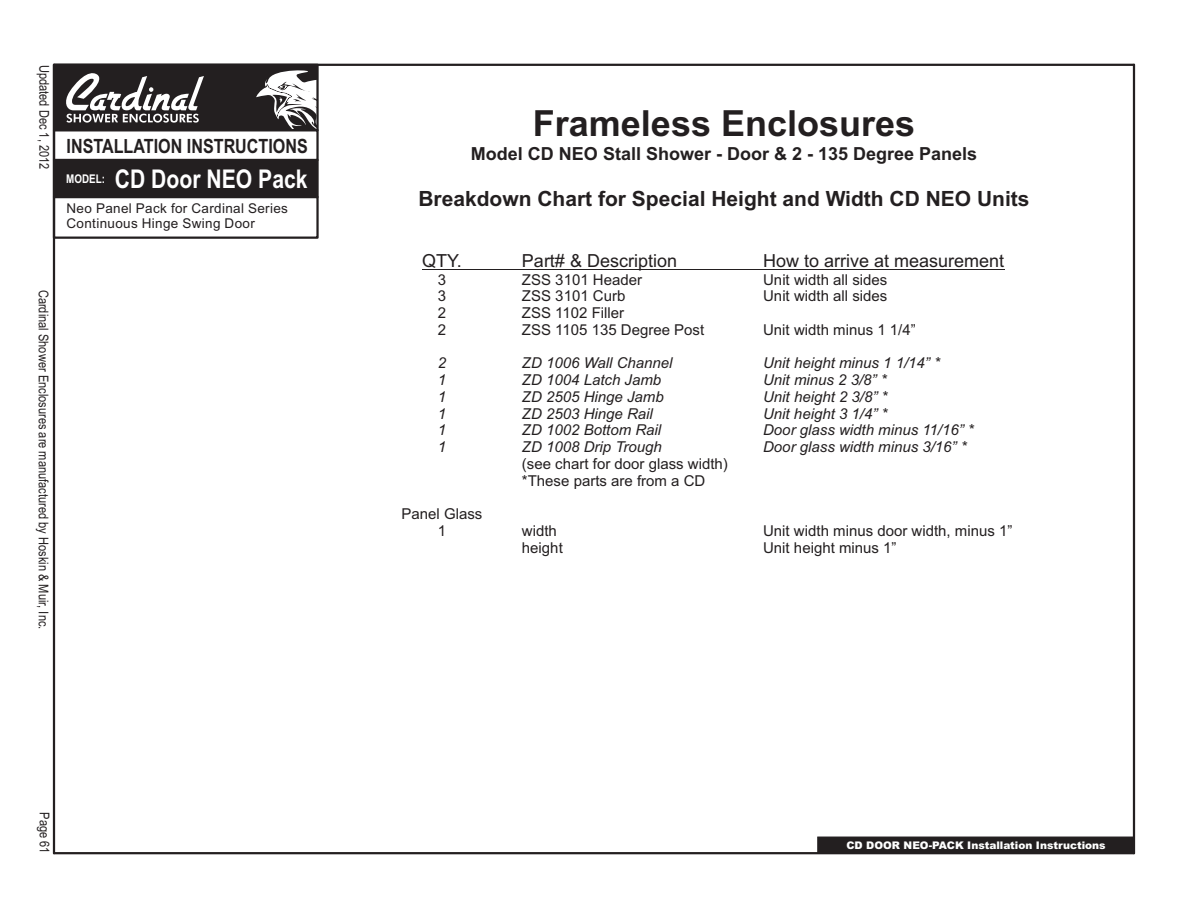
<style>
.page{position:relative;width:1188px;height:918px;background:#fff}
.page>*{position:absolute;margin:0;border:0;box-sizing:border-box;transform-origin:0 0}
.t1{font:700 36px "Arial";color:#231f20}
.t2{font:700 25.8px "Arial Narrow";color:#fff}
.t3{font:700 21px "Arial";color:#231f20}
.t4{font:700 19.65px "Arial Narrow";color:#231f20}
.t5{font:18px "Arial";color:#231f20}
.t6{font:700 18px "Arial";color:#231f20}
.t7{font:15px/16.8px "Arial";color:#231f20}
.t8{font:italic 15px "Arial";color:#231f20}
.t9{font:13.5px "Arial Narrow";color:#231f20}
.t10{font:13.5px/15.1px "Arial";letter-spacing:.025em;color:#231f20}
.t11{font:700 12px "Arial Narrow";color:#fff}
.t12{font:900 10.5px "Arial";color:#fff}
</style>
<div class="page">
<hr style="left:1133px;top:65px;width:2px;height:788px;background:#231f20">
<hr style="left:54px;top:64px;width:1080px;height:2px;background:#231f20">
<hr style="left:54px;top:852px;width:1080px;height:2px;background:#231f20">
<div style="left:52px;top:158px;width:267px;height:41px;background:#231f20"></div>
<div style="left:53px;top:196px;width:266px;height:43px;border:2px solid #231f20"></div>
<div style="left:53px;top:129px;width:266px;height:32px;border:2px solid #231f20"></div>
<svg style="left:56px;top:65px;width:265px;height:63px"></svg>
<div style="left:53px;top:64px;width:266px;height:67px;border:2px solid #231f20"></div>
<hr style="left:53px;top:65px;width:2px;height:788px;background:#231f20">
<div style="left:817px;top:837px;width:316px;height:15px;background:#231f20"></div>
<hr style="left:422px;top:269px;width:582px;height:1px;background:#231f20">
<p class="t9" style="left:49px;top:65px;width:106px;rotate:90deg">Updated Dec 1, 2012</p>
<h3 class="t4" style="left:67px;top:138px;width:243px">INSTALLATION INSTRUCTIONS</h3>
<p class="t11" style="left:66px;top:174px;width:40px">MODEL:</p>
<h2 class="t2" style="left:115px;top:169px;width:194px">CD Door NEO Pack</h2>
<p class="t10" style="left:67px;top:202px;width:223px">Neo Panel Pack for Cardinal Series<br>Continuous Hinge Swing Door</p>
<p class="t9" style="left:49px;top:290px;width:341px;rotate:90deg">Cardinal Shower Enclosures are manufactured by Hoskin &amp; Muir, Inc.</p>
<p class="t9" style="left:50px;top:812px;width:43px;rotate:90deg">Page 61</p>
<h1 class="t1" style="left:533px;top:110px;width:384px">Frameless Enclosures</h1>
<p class="t6" style="left:471px;top:147px;width:508px">Model CD NEO Stall Shower - Door &amp; 2 - 135 Degree Panels</p>
<h3 class="t3" style="left:418px;top:191px;width:613px">Breakdown Chart for Special Height and Width CD NEO Units</h3>
<p class="t5" style="left:422px;top:254px;width:41px">QTY.</p>
<p class="t5" style="left:522px;top:254px;width:157px">Part# &amp; Description</p>
<p class="t5" style="left:763px;top:254px;width:243px">How to arrive at measurement</p>
<p class="t7" style="left:438px;top:272px;width:10px">3</p>
<p class="t7" style="left:522px;top:272px;width:122px">ZSS 3101 Header</p>
<p class="t7" style="left:763px;top:272px;width:126px">Unit width all sides</p>
<p class="t7" style="left:438px;top:289px;width:10px">3</p>
<p class="t7" style="left:522px;top:289px;width:105px">ZSS 3101 Curb</p>
<p class="t7" style="left:763px;top:289px;width:126px">Unit width all sides</p>
<p class="t7" style="left:438px;top:306px;width:10px">2</p>
<p class="t7" style="left:522px;top:306px;width:104px">ZSS 1102 Filler</p>
<p class="t7" style="left:438px;top:323px;width:10px">2</p>
<p class="t7" style="left:522px;top:323px;width:184px">ZSS 1105 135 Degree Post</p>
<p class="t7" style="left:763px;top:323px;width:154px">Unit width minus 1 1/4”</p>
<p class="t8" style="left:438px;top:357px;width:10px">2</p>
<p class="t8" style="left:522px;top:357px;width:152px">ZD 1006 Wall Channel</p>
<p class="t8" style="left:763px;top:357px;width:178px">Unit height minus 1 1/14” *</p>
<p class="t8" style="left:438px;top:374px;width:10px">1</p>
<p class="t8" style="left:522px;top:374px;width:141px">ZD 1004 Latch Jamb</p>
<p class="t8" style="left:763px;top:374px;width:125px">Unit minus 2 3/8” *</p>
<p class="t8" style="left:438px;top:391px;width:10px">1</p>
<p class="t8" style="left:522px;top:391px;width:143px">ZD 2505 Hinge Jamb</p>
<p class="t8" style="left:763px;top:391px;width:126px">Unit height 2 3/8” *</p>
<p class="t8" style="left:438px;top:408px;width:10px">1</p>
<p class="t8" style="left:522px;top:408px;width:132px">ZD 2503 Hinge Rail</p>
<p class="t8" style="left:763px;top:408px;width:126px">Unit height 3 1/4” *</p>
<p class="t8" style="left:438px;top:425px;width:10px">1</p>
<p class="t8" style="left:522px;top:425px;width:141px">ZD 1002 Bottom Rail</p>
<p class="t8" style="left:763px;top:425px;width:212px">Door glass width minus 11/16” *</p>
<p class="t8" style="left:438px;top:441px;width:10px">1</p>
<p class="t8" style="left:522px;top:441px;width:141px">ZD 1008 Drip Trough</p>
<p class="t8" style="left:763px;top:441px;width:205px">Door glass width minus 3/16” *</p>
<p class="t7" style="left:522px;top:457px;width:207px">(see chart for door glass width) *These parts are from a CD</p>
<p class="t7" style="left:402px;top:507px;width:82px;text-align:center">Panel Glass<br>1</p>
<p class="t7" style="left:522px;top:524px;width:37px">width</p>
<p class="t7" style="left:763px;top:524px;width:251px">Unit width minus door width, minus 1”</p>
<p class="t7" style="left:522px;top:540px;width:42px">height</p>
<p class="t7" style="left:763px;top:540px;width:135px">Unit height minus 1”</p>
<p class="t12" style="left:846px;top:842px;width:261px">CD DOOR NEO-PACK Installation Instructions</p>
</div>
